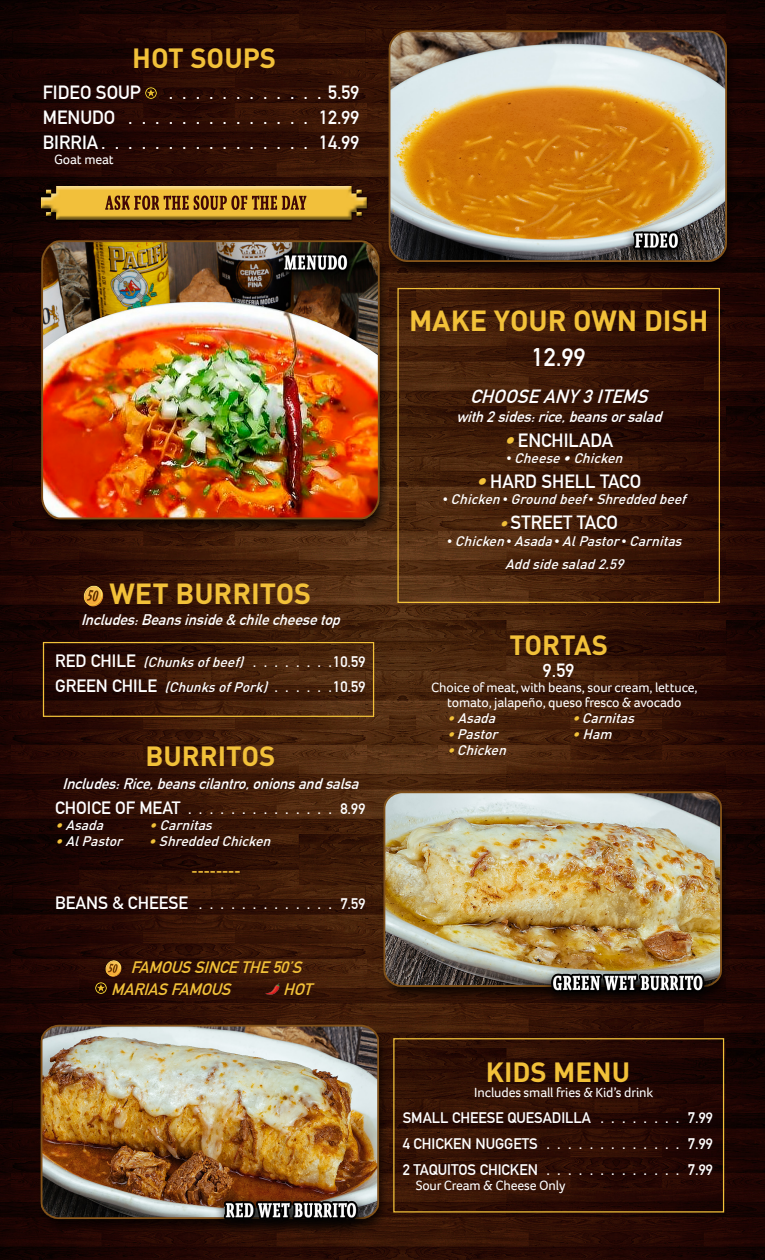
<style>
.page{position:relative;width:765px;height:1260px;background:#fff}
.page>*{position:absolute;margin:0;border:0;box-sizing:border-box;transform-origin:0 0}
.t1{font:700 28.75px "DIN";color:#f2c139}
.t2{font:700 27.5px "DIN";color:#f2c139}
.t3{font:700 25px "DIN Alternate";color:#fff}
.t4{font:700 18.75px "DIN Alternate";color:#fff}
.t5{font:italic 700 18.75px "DIN Alternate";color:#fff}
.t6{font:700 17.5px "DIN Alternate";color:#fff}
.t7{font:italic 700 16.25px "DIN Alternate";color:#f2c139}
.t8{font:italic 700 15px "DIN Alternate";color:#fff}
.t9{font:700 15px "DIN Alternate";color:#fff}
.t10{font:700 15px "DIN Alternate";color:#f2c139}
.t11{font:italic 500 13.75px "DIN Pro";color:#fff}
.t12{font:13.75px/15px "Foco";letter-spacing:-.01em;color:#fff;text-align:center}
.s1{font-family:"DIN Alternate";font-weight:700;font-style:normal;font-size:17.5px}
.s2{color:#f2c139}
.s3{font-style:italic;color:#f2c139}
.s4{font-family:"Foco";font-weight:400;font-style:normal}
.s5{font-style:italic;font-size:15px;color:#f2c139}
</style>
<div class="page">
<img style="left:0;top:0;width:765px;height:1260px">
<div style="left:397px;top:288px;width:323px;height:315px;border:1px solid #f2c139"></div>
<div style="left:393px;top:1038px;width:331px;height:175px;border:1px solid #f2c139"></div>
<svg style="left:145px;top:86px;width:13px;height:13px"></svg>
<img style="left:105px;top:960px;width:17px;height:17px">
<svg style="left:94px;top:982px;width:13px;height:13px"></svg>
<img style="left:265px;top:984px;width:14px;height:11px">
<img style="left:82px;top:584px;width:23px;height:23px">
<div style="left:43px;top:642px;width:331px;height:75px;border:1px solid #f2c139"></div>
<p class="t2" style="left:132px;top:40px;width:145px">HOT SOUPS</p>
<p class="t4" style="left:43px;top:79px;width:100px">FIDEO SOUP</p>
<p class="t4" style="left:328px;top:79px;width:33px">5.59</p>
<p class="t4" style="left:43px;top:104px;width:74px">MENUDO</p>
<p class="t4" style="left:319px;top:104px;width:42px">12.99</p>
<p class="t4" style="left:43px;top:129px;width:318px">BIRRIA . . . . . . . . . . . . . . . . 14.99</p>
<p class="t12" style="left:54px;top:152px;width:61px">Goat meat</p>
<p class="t1" style="left:109px;top:574px;width:203px">WET BURRITOS</p>
<p class="t8" style="left:81px;top:608px;width:266px">Includes:Beansinside&amp;chilecheesetop</p>
<p class="t11" style="left:55px;top:651px;width:195px"><span class="s1">R E D C H I L E</span> (Chunksofbeef)</p>
<p class="t9" style="left:333px;top:651px;width:34px">10.59</p>
<p class="t11" style="left:55px;top:676px;width:219px"><span class="s1">G R E E N C H I L E</span> (ChunksofPork)</p>
<p class="t9" style="left:333px;top:676px;width:34px">10.59</p>
<p class="t2" style="left:145px;top:738px;width:131px">BURRITOS</p>
<p class="t8" style="left:63px;top:772px;width:303px">Includes:Rice,beanscilantro,onionsandsalsa</p>
<p class="t6" style="left:55px;top:794px;width:127px">CHOICE OF MEAT</p>
<p class="t9" style="left:340px;top:797px;width:27px">8.99</p>
<p class="t11" style="left:55px;top:814px;width:55px"><span class="s2">•</span>Asada</p>
<p class="t11" style="left:149px;top:814px;width:69px"><span class="s2">•</span>Carnitas</p>
<p class="t11" style="left:55px;top:830px;width:74px"><span class="s2">•</span>AlPastor</p>
<p class="t11" style="left:149px;top:830px;width:128px"><span class="s2">•</span>ShreddedChicken</p>
<p class="t10" style="left:192px;top:859px;width:50px">--------</p>
<p class="t6" style="left:55px;top:889px;width:135px">BEANS &amp; CHEESE</p>
<p class="t9" style="left:340px;top:892px;width:27px">7.59</p>
<p class="t7" style="left:131px;top:955px;width:178px">FAMOUSSINCETHE50’S</p>
<p class="t7" style="left:111px;top:977px;width:127px">MARIASFAMOUS</p>
<p class="t7" style="left:283px;top:977px;width:36px">HOT</p>
<p class="t1" style="left:409px;top:301px;width:301px">MAKE YOUR OWN DISH</p>
<p class="t3" style="left:532px;top:338px;width:56px">12.99</p>
<p class="t5" style="left:470px;top:382px;width:186px">CHOOSEANY3ITEMS</p>
<p class="t8" style="left:456px;top:405px;width:212px">with2sides:rice,beansorsalad</p>
<p class="t4" style="left:504px;top:426px;width:111px"><span class="s3">•</span>ENCHILADA</p>
<p class="t11" style="left:506px;top:447px;width:123px"><span class="s4">•</span> Cheese•Chicken</p>
<p class="t4" style="left:476px;top:467px;width:166px"><span class="s3">•</span>HARD SHELL TACO</p>
<p class="t11" style="left:443px;top:488px;width:250px"><span class="s4">•</span> Chicken<span class="s4">•</span> Groundbeef<span class="s4">•</span> Shreddedbeef</p>
<p class="t4" style="left:500px;top:508px;width:120px"><span class="s5">•</span>STREET TACO</p>
<p class="t11" style="left:447px;top:529px;width:241px"><span class="s4">•</span> Chicken<span class="s4">•</span> Asada<span class="s4">•</span> AlPastor<span class="s4">•</span> Carnitas</p>
<p class="t11" style="left:505px;top:553px;width:125px">Addsidesalad2.59</p>
<p class="t2" style="left:509px;top:627px;width:100px">TORTAS</p>
<p class="t4" style="left:543px;top:656px;width:33px">9.59</p>
<p class="t12" style="left:431px;top:679px;width:268px">Choice of meat, with beans, sour cream, lettuce, tomato, jalapeño, queso fresco &amp; avocado</p>
<p class="t11" style="left:447px;top:707px;width:55px"><span class="s2">•</span>Asada</p>
<p class="t11" style="left:572px;top:707px;width:69px"><span class="s2">•</span> Carnitas</p>
<p class="t11" style="left:447px;top:723px;width:57px"><span class="s2">•</span> Pastor</p>
<p class="t11" style="left:572px;top:723px;width:46px"><span class="s2">•</span>Ham</p>
<p class="t11" style="left:447px;top:739px;width:65px"><span class="s2">•</span> Chicken</p>
<p class="t2" style="left:486px;top:1054px;width:146px">KIDS MENU</p>
<p class="t12" style="left:474px;top:1084px;width:181px">Includes small fries &amp; Kid’s drink</p>
<p class="t9" style="left:403px;top:1106px;width:190px">SMALL CHEESE QUESADILLA</p>
<p class="t9" style="left:688px;top:1106px;width:27px">7.99</p>
<p class="t9" style="left:403px;top:1132px;width:137px">4 CHICKEN NUGGETS</p>
<p class="t9" style="left:688px;top:1132px;width:27px">7.99</p>
<p class="t9" style="left:403px;top:1159px;width:137px">2 TAQUITOS CHICKEN</p>
<p class="t9" style="left:688px;top:1159px;width:27px">7.99</p>
<p class="t12" style="left:416px;top:1178px;width:151px">Sour Cream &amp; Cheese Only</p>
</div>
